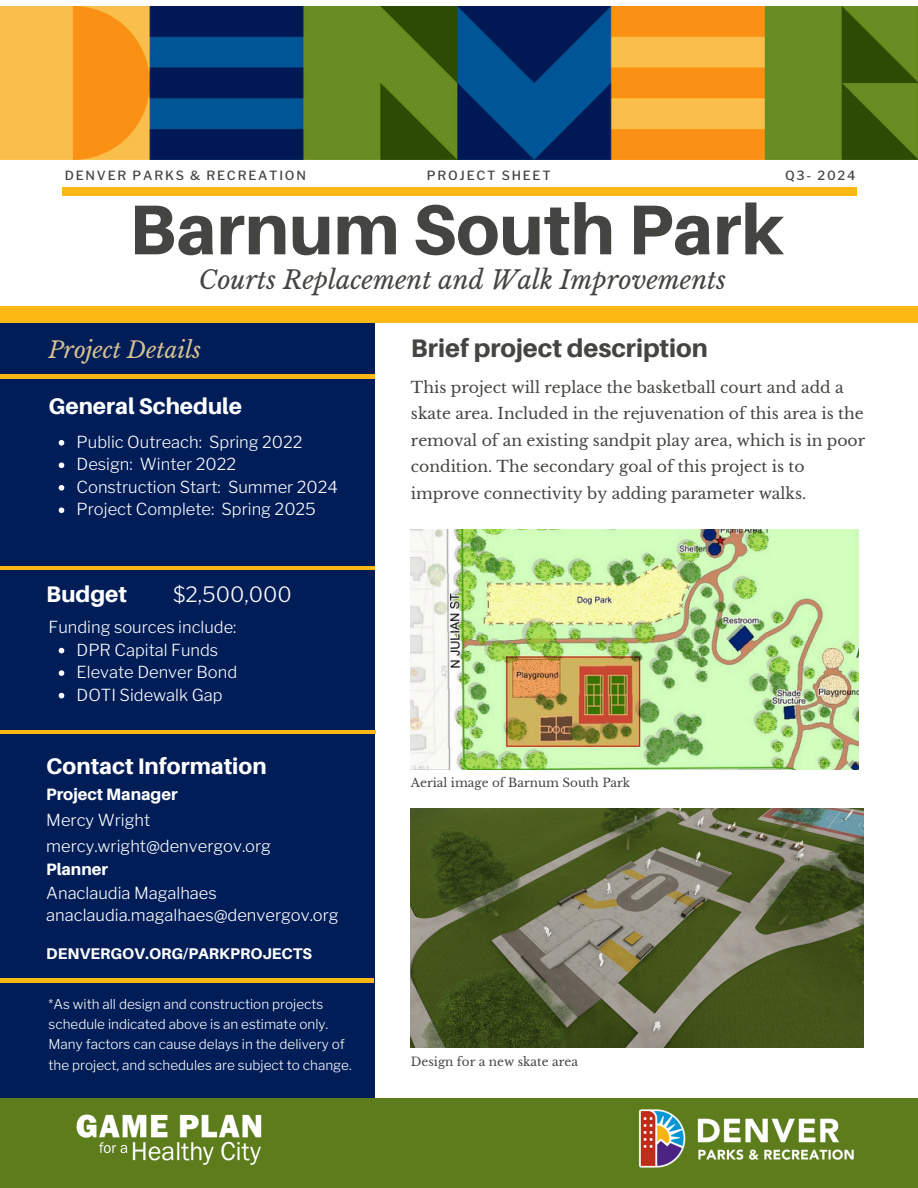
<style>
.page{position:relative;width:918px;height:1188px;background:#fff}
.page>*{position:absolute;margin:0;border:0;box-sizing:border-box;transform-origin:0 0}
.t1{font:800 70.5px "Aileron";color:#444440}
.t2{font:italic 25.35px "Libre Baskerville";color:#444440}
.t3{font:800 25.35px "Aileron";color:#444440}
.t4{font:800 22.5px "Aileron";color:#fff}
.t5{font:italic 22.5px "Libre Baskerville";color:#d7c190}
.t6{font:300 21px "Libre Franklin";color:#fefdfd}
.t7{font:300 16.5px "Libre Franklin";color:#fefdfd}
.t8{font:300 16.5px/22.5px "Libre Franklin";color:#fff}
.t9{font:800 16.5px "Aileron";color:#fff}
.t10{font:15.6px/26.4px "Libre Baskerville";color:#444440}
.t11{font:800 15.45px "Aileron";color:#fefdfd}
.t12{font:300 15px/24.8px "Libre Franklin";color:#fefdfd}
.t13{font:300 13.5px/20.2px "Libre Franklin";color:#fefdfd}
.t14{font:500 12.6px "Libre Franklin";letter-spacing:.14em;color:#444440}
.t15{font:12px "Libre Baskerville";color:#444440}
</style>
<div class="page">
<div style="left:0;top:315px;width:375px;height:790px;background:#001d58"></div>
<hr style="left:0;top:566px;width:375px;height:3px;background:#fdb813">
<hr style="left:0;top:730px;width:375px;height:3px;background:#fdb813">
<hr style="left:0;top:375px;width:375px;height:3px;background:#fdb813">
<img style="left:0;top:6px;width:918px;height:153px">
<div style="left:0;top:306px;width:918px;height:16px;background:#fdb813"></div>
<img style="left:411px;top:530px;width:448px;height:239px">
<div style="left:63px;top:187px;width:794px;height:8px;background:#fdb813"></div>
<hr style="left:0;top:979px;width:374px;height:3px;background:#fdb813">
<svg style="left:59px;top:440px;width:5px;height:6px"></svg>
<svg style="left:59px;top:462px;width:5px;height:6px"></svg>
<svg style="left:59px;top:485px;width:5px;height:6px"></svg>
<svg style="left:59px;top:507px;width:5px;height:6px"></svg>
<svg style="left:58px;top:648px;width:6px;height:6px"></svg>
<svg style="left:58px;top:670px;width:6px;height:6px"></svg>
<svg style="left:58px;top:693px;width:6px;height:6px"></svg>
<img style="left:411px;top:808px;width:452px;height:240px">
<div style="left:0;top:1098px;width:918px;height:90px;background:#5d7d1c"></div>
<img style="left:638px;top:1109px;width:216px;height:59px">
<img style="left:76px;top:1114px;width:186px;height:51px">
<p class="t14" style="left:65px;top:168px;width:243px">DENVER PARKS &amp; RECREATION</p>
<p class="t14" style="left:427px;top:168px;width:125px">PROJECT SHEET</p>
<p class="t14" style="left:785px;top:168px;width:72px">Q3- 2024</p>
<h1 class="t1" style="left:129px;top:186px;width:656px">Barnum South Park</h1>
<h2 class="t2" style="left:199px;top:264px;width:529px">Courts Replacement and Walk Improvements</h2>
<p class="t5" style="left:49px;top:336px;width:154px">Project Details</p>
<h2 class="t3" style="left:411px;top:333px;width:298px">Brief project description</h2>
<p class="t4" style="left:49px;top:392px;width:195px">General Schedule</p>
<p class="t7" style="left:77px;top:432px;width:227px">Public Outreach: Spring 2022</p>
<p class="t7" style="left:77px;top:454px;width:161px">Design: Winter 2022</p>
<p class="t7" style="left:77px;top:477px;width:263px">Construction Start: Summer 2024</p>
<p class="t7" style="left:77px;top:499px;width:241px">Project Complete: Spring 2025</p>
<p class="t4" style="left:46px;top:580px;width:82px">Budget</p>
<p class="t6" style="left:173px;top:581px;width:120px">$2,500,000</p>
<p class="t12" style="left:74px;top:614px;width:162px;text-indent:-25px">Funding sources include:<br>Legacy Fund / DPR CIP<br>Elevate Denver Bond<br>Mile High Flood District</p>
<p class="t7" style="left:49px;top:617px;width:190px">Funding sources include:</p>
<p class="t7" style="left:77px;top:640px;width:143px">DPR Capital Funds</p>
<p class="t7" style="left:77px;top:662px;width:162px">Elevate Denver Bond</p>
<p class="t7" style="left:77px;top:685px;width:148px">DOTI Sidewalk Gap</p>
<p class="t4" style="left:46px;top:752px;width:222px">Contact Information</p>
<p class="t9" style="left:46px;top:784px;width:133px">Project Manager</p>
<p class="t8" style="left:46px;top:808px;width:106px">Mercy Wright</p>
<p class="t8" style="left:46px;top:834px;width:226px">mercy.wright@denvergov.org</p>
<p class="t9" style="left:46px;top:859px;width:63px">Planner</p>
<p class="t8" style="left:46px;top:882px;width:294px">Anaclaudia Magalhaes anaclaudia.magalhaes@denvergov.org</p>
<p class="t11" style="left:46px;top:944px;width:267px">DENVERGOV.ORG/PARKPROJECTS</p>
<p class="t13" style="left:49px;top:994px;width:305px">*As with all design and construction projects schedule indicated above is an estimate only.<br>Many factors can cause delays in the delivery of the project, and schedules are subject to change.</p>
<p class="t10" style="left:411px;top:374px;width:456px">This project will replace the basketball court and add a skate area. Included in the rejuvenation of this area is the removal of an existing sandpit play area, which is in poor condition. The secondary goal of this project is to improve connectivity by adding parameter walks.</p>
<p class="t15" style="left:411px;top:776px;width:221px">Aerial image of Barnum South Park</p>
<p class="t15" style="left:411px;top:1054px;width:169px">Design for a new skate area</p>
</div>
